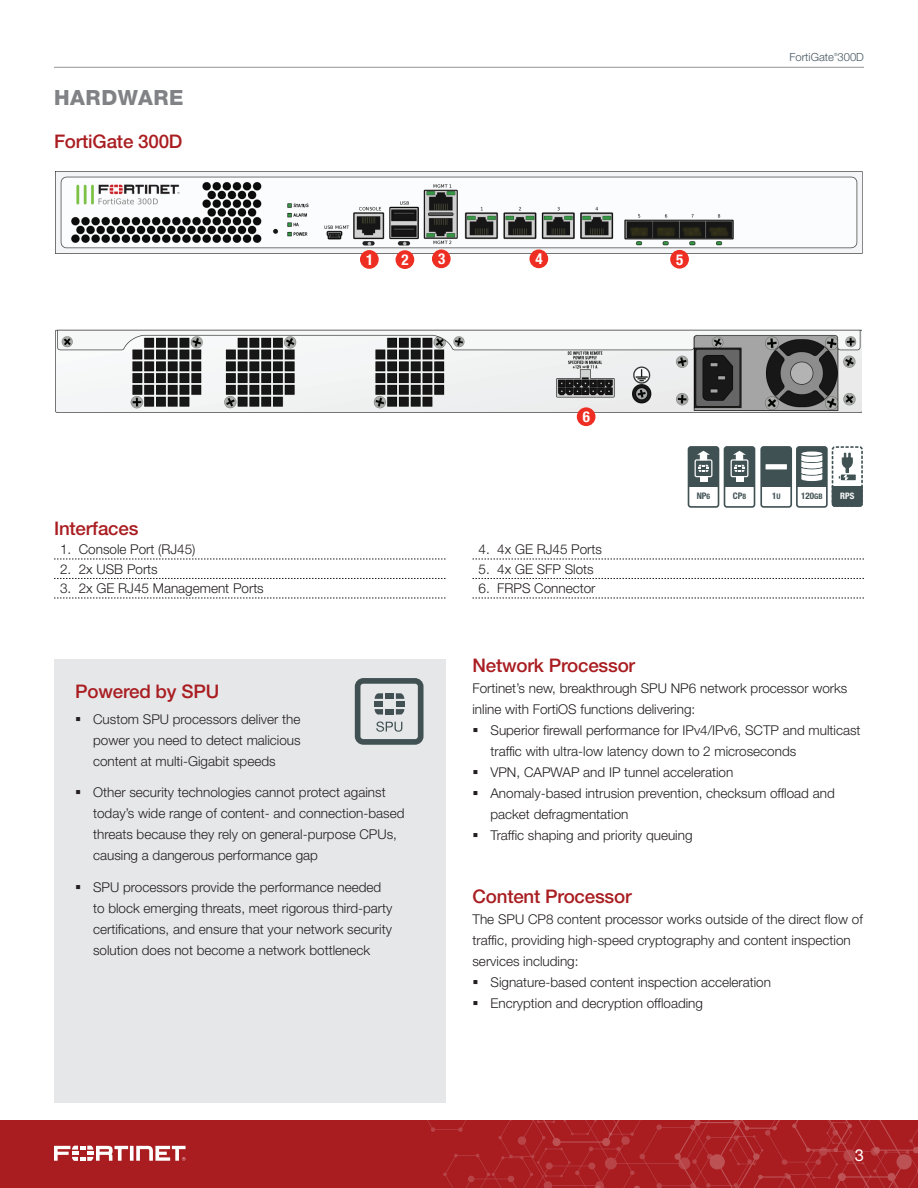
<style>
.page{position:relative;width:918px;height:1188px;background:#fff}
.page>*{position:absolute;margin:0;border:0;box-sizing:border-box;transform-origin:0 0}
.t1{font:800 21px "Helvetica Neue LT Pro";letter-spacing:.03em;color:#808285}
.t2{font:500 18.75px "Helvetica Neue LT Pro";letter-spacing:-.01em;color:#a91d21}
.t3{font:16.5px "Helvetica Neue LT Pro";color:#fff}
.t4{font:700 condensed 15px "Helvetica Neue LT Std";color:#fff}
.t5{font:300 13.5px/21px "Helvetica Neue LT Pro";color:#231f20}
.t6{font:300 11.25px "Helvetica Neue LT Pro";color:#45555f}
.t7{font:700 condensed 9px "Helvetica Neue LT Pro";color:#405153}
.t8{font:700 condensed 8.85px "Helvetica Neue LT Pro";color:#fff}
.t9{font:300 4.35px "Helvetica Neue LT Pro";color:#45555f}
.s1{font-size:7.65px}
</style>
<div class="page">
<div style="left:0;top:1120px;width:918px;height:68px;background:#a91d21"></div>
<svg style="left:427px;top:1120px;width:491px;height:68px"></svg>
<hr style="left:54px;top:67px;width:810px;height:1px;background:#939598">
<svg style="left:54px;top:1146px;width:132px;height:15px"></svg>
<div style="left:54px;top:659px;width:392px;height:443px;background:#e6e7e9"></div>
<svg style="left:355px;top:678px;width:69px;height:67px"></svg>
<svg style="left:54px;top:559px;width:392px;height:1px"></svg>
<svg style="left:54px;top:578px;width:392px;height:1px"></svg>
<svg style="left:54px;top:598px;width:392px;height:1px"></svg>
<svg style="left:472px;top:559px;width:392px;height:1px"></svg>
<svg style="left:472px;top:578px;width:392px;height:1px"></svg>
<svg style="left:472px;top:598px;width:392px;height:1px"></svg>
<img style="left:56px;top:171px;width:806px;height:241px">
<div style="left:361px;top:251px;width:17px;height:17px;background:#ee2e22;border-radius:50%"></div>
<div style="left:360px;top:250px;width:19px;height:19px;border:2px solid #ee2e22;border-radius:50%"></div>
<div style="left:433px;top:250px;width:17px;height:17px;background:#ee2e22;border-radius:50%"></div>
<div style="left:432px;top:249px;width:19px;height:19px;border:2px solid #ee2e22;border-radius:50%"></div>
<div style="left:396px;top:251px;width:18px;height:17px;background:#ee2e22;border-radius:50%"></div>
<div style="left:396px;top:250px;width:18px;height:19px;border:2px solid #ee2e22;border-radius:50%"></div>
<div style="left:530px;top:250px;width:17px;height:17px;background:#ee2e22;border-radius:50%"></div>
<div style="left:529px;top:249px;width:19px;height:19px;border:2px solid #ee2e22;border-radius:50%"></div>
<div style="left:578px;top:408px;width:17px;height:17px;background:#ee2e22;border-radius:50%"></div>
<div style="left:577px;top:407px;width:19px;height:19px;border:2px solid #ee2e22;border-radius:50%"></div>
<div style="left:797px;top:447px;width:30px;height:40px;background:#405153"></div>
<div style="left:796px;top:446px;width:32px;height:62px;border:2px solid #405153;border-radius:2px"></div>
<hr style="left:801px;top:452px;width:21px;height:4px;background:#fff;border-radius:50%">
<svg style="left:801px;top:455px;width:21px;height:26px"></svg>
<div style="left:761px;top:447px;width:30px;height:40px;background:#405153"></div>
<div style="left:760px;top:446px;width:32px;height:62px;border:2px solid #405153;border-radius:2px"></div>
<div style="left:766px;top:464px;width:21px;height:5px;background:#fff"></div>
<div style="left:725px;top:447px;width:30px;height:40px;background:#405153"></div>
<div style="left:724px;top:446px;width:31px;height:62px;border:2px solid #405153;border-radius:2px"></div>
<div style="left:736px;top:476px;width:7px;height:6px;background:#fff"></div>
<div style="left:731px;top:459px;width:17px;height:18px;border:1px solid #fff;border-radius:2px"></div>
<svg style="left:733px;top:451px;width:13px;height:21px"></svg>
<div style="left:832px;top:446px;width:31px;height:61px;border:2px dashed #405153;border-radius:2px"></div>
<svg style="left:832px;top:486px;width:31px;height:21px"></svg>
<div style="left:841px;top:475px;width:15px;height:5px;background:#405153"></div>
<svg style="left:839px;top:453px;width:14px;height:27px"></svg>
<div style="left:689px;top:447px;width:30px;height:40px;background:#405153"></div>
<div style="left:688px;top:446px;width:31px;height:62px;border:2px solid #405153;border-radius:2px"></div>
<div style="left:700px;top:476px;width:7px;height:6px;background:#fff"></div>
<div style="left:695px;top:459px;width:17px;height:18px;border:1px solid #fff;border-radius:2px"></div>
<svg style="left:697px;top:451px;width:13px;height:21px"></svg>
<div style="left:671px;top:251px;width:17px;height:17px;background:#ee2e22;border-radius:50%"></div>
<div style="left:670px;top:250px;width:19px;height:19px;border:2px solid #ee2e22;border-radius:50%"></div>
<h1 class="t1" style="left:54px;top:85px;width:131px">HARDWARE</h1>
<h2 class="t2" style="left:54px;top:131px;width:130px">FortiGate 300D</h2>
<h2 class="t2" style="left:54px;top:517px;width:86px">Interfaces</h2>
<p class="t5" style="left:60px;top:539px;width:137px">1. Console Port (RJ45)</p>
<p class="t5" style="left:60px;top:558px;width:99px">2. 2x USB Ports</p>
<p class="t5" style="left:60px;top:578px;width:205px">3. 2x GE RJ45 Management Ports</p>
<p class="t9" style="left:834px;top:52px;width:5px">®</p>
<p class="t6" style="left:789px;top:51px;width:76px">FortiGate 300D</p>
<p class="t4" style="left:366px;top:250px;width:9px">1</p>
<p class="t4" style="left:402px;top:251px;width:9px">2</p>
<p class="t4" style="left:438px;top:250px;width:9px">3</p>
<p class="t4" style="left:536px;top:250px;width:9px">4</p>
<p class="t4" style="left:583px;top:408px;width:9px">6</p>
<p class="t5" style="left:478px;top:539px;width:125px">4. 4x GE RJ45 Ports</p>
<p class="t5" style="left:478px;top:558px;width:117px">5. 4x GE SFP Slots</p>
<p class="t5" style="left:478px;top:578px;width:119px">6. FRPS Connector</p>
<p class="t4" style="left:676px;top:250px;width:9px">5</p>
<p class="t7" style="left:697px;top:491px;width:15px">NP<span class="s1">6</span></p>
<p class="t7" style="left:733px;top:491px;width:15px">CP<span class="s1">8</span></p>
<p class="t7" style="left:772px;top:491px;width:10px">1<span class="s1">U</span></p>
<p class="t7" style="left:801px;top:491px;width:23px">120<span class="s1">GB</span></p>
<p class="t8" style="left:840px;top:491px;width:16px">RPS</p>
<h2 class="t2" style="left:75px;top:680px;width:146px">Powered by SPU</h2>
<p class="t5" style="left:93px;top:708px;width:209px;text-align:justify;text-indent:-18px">▪ Custom SPU processors deliver the power you need to detect malicious content at multi-Gigabit speeds</p>
<p class="t5" style="left:93px;top:782px;width:313px;text-indent:-18px">▪ Other security technologies cannot protect against today’s wide range of content- and connection-based threats because they rely on general-purpose CPUs, causing a dangerous performance gap</p>
<p class="t5" style="left:93px;top:876px;width:301px;text-indent:-18px">▪ SPU processors provide the performance needed to block emerging threats, meet rigorous third-party certifications, and ensure that your network security solution does not become a network bottleneck</p>
<h2 class="t2" style="left:472px;top:654px;width:164px">Network Processor</h2>
<p class="t5" style="left:472px;top:677px;width:376px">Fortinet’s new, breakthrough SPU NP6 network processor works inline with FortiOS functions delivering:</p>
<p class="t5" style="left:490px;top:719px;width:372px;text-indent:-18px">▪ Superior firewall performance for IPv4/IPv6, SCTP and multicast traffic with ultra-low latency down to 2 microseconds</p>
<p class="t5" style="left:472px;top:761px;width:262px">▪ VPN, CAPWAP and IP tunnel acceleration</p>
<p class="t5" style="left:490px;top:782px;width:346px;text-indent:-18px">▪ Anomaly-based intrusion prevention, checksum offload and packet defragmentation</p>
<p class="t5" style="left:472px;top:824px;width:222px">▪ Traffic shaping and priority queuing</p>
<h2 class="t2" style="left:472px;top:885px;width:161px">Content Processor</h2>
<p class="t5" style="left:472px;top:908px;width:392px">The SPU CP8 content processor works outside of the direct flow of traffic, providing high-speed cryptography and content inspection services including:</p>
<p class="t5" style="left:472px;top:971px;width:300px">▪ Signature-based content inspection acceleration</p>
<p class="t5" style="left:472px;top:992px;width:232px">▪ Encryption and decryption offloading</p>
<p class="t3" style="left:855px;top:1145px;width:11px">3</p>
</div>
